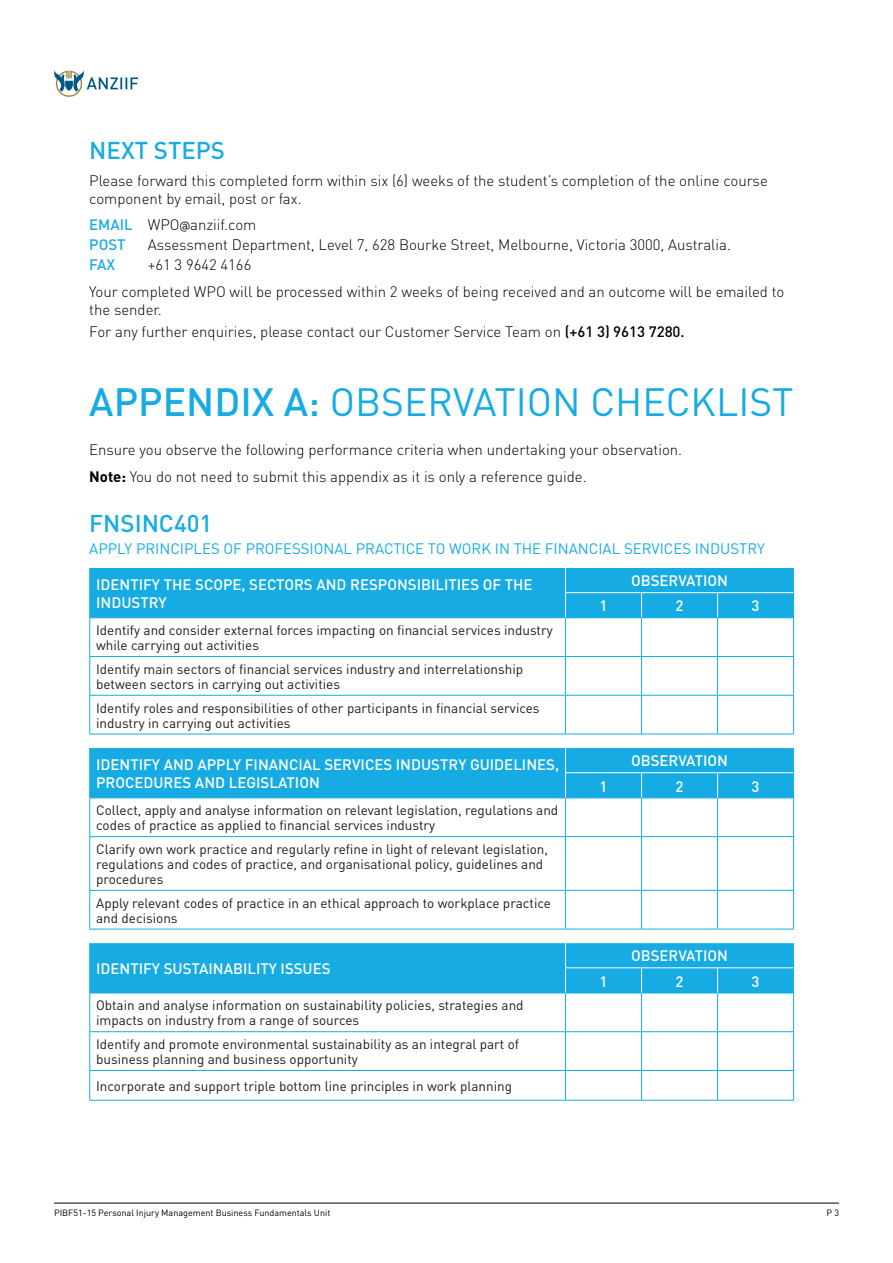
<style>
.page{position:relative;width:893px;height:1263px;background:#fff}
.page>*{position:absolute;margin:0;border:0;box-sizing:border-box;transform-origin:0 0}
.t1{font:39px "DIN";color:#16ace3}
.t2{font:500 24px "DIN";color:#16ace3}
.t3{font:300 15px/26.5px "DIN";color:#000}
.t4{font:500 15px/18px "DIN";color:#fff}
.t5{font:15px "DIN";color:#16ace3}
.t6{font:500 15px "DIN";color:#16ace3}
.t7{font:13.5px/15px "DIN";color:#1c1c1c}
.t8{font:9px "DIN";color:#000}
.s1{font-weight:500;color:#16ace3}
.s2{font-family:"Dosis";font-weight:400}
.s3{font-weight:500}
.s4{font-weight:700}
</style>
<div class="page">
<hr style="left:54px;top:1203px;width:785px;height:1px;background:#000">
<svg style="left:54px;top:70px;width:84px;height:26px"></svg>
<hr style="left:89px;top:656px;width:477px;height:1px;background:#16ace3">
<hr style="left:89px;top:695px;width:477px;height:1px;background:#16ace3">
<hr style="left:89px;top:618px;width:1px;height:38px;background:#16ace3">
<hr style="left:89px;top:657px;width:1px;height:38px;background:#16ace3">
<hr style="left:89px;top:696px;width:1px;height:38px;background:#16ace3">
<hr style="left:89px;top:734px;width:477px;height:1px;background:#16ace3">
<hr style="left:565px;top:618px;width:1px;height:38px;background:#16ace3">
<hr style="left:793px;top:618px;width:1px;height:38px;background:#16ace3">
<hr style="left:565px;top:657px;width:1px;height:38px;background:#16ace3">
<hr style="left:793px;top:657px;width:1px;height:38px;background:#16ace3">
<hr style="left:565px;top:696px;width:1px;height:38px;background:#16ace3">
<hr style="left:718px;top:656px;width:76px;height:1px;background:#16ace3">
<hr style="left:717px;top:657px;width:1px;height:38px;background:#16ace3">
<hr style="left:717px;top:618px;width:1px;height:38px;background:#16ace3">
<hr style="left:642px;top:656px;width:76px;height:1px;background:#16ace3">
<hr style="left:641px;top:618px;width:1px;height:38px;background:#16ace3">
<hr style="left:566px;top:656px;width:76px;height:1px;background:#16ace3">
<hr style="left:641px;top:657px;width:1px;height:38px;background:#16ace3">
<hr style="left:566px;top:695px;width:76px;height:1px;background:#16ace3">
<hr style="left:566px;top:734px;width:76px;height:1px;background:#16ace3">
<hr style="left:642px;top:695px;width:76px;height:1px;background:#16ace3">
<hr style="left:641px;top:696px;width:1px;height:38px;background:#16ace3">
<hr style="left:642px;top:734px;width:76px;height:1px;background:#16ace3">
<hr style="left:718px;top:695px;width:76px;height:1px;background:#16ace3">
<hr style="left:717px;top:696px;width:1px;height:38px;background:#16ace3">
<hr style="left:793px;top:696px;width:1px;height:38px;background:#16ace3">
<hr style="left:718px;top:734px;width:76px;height:1px;background:#16ace3">
<div style="left:89px;top:567px;width:705px;height:51px;background:#16ace3"></div>
<hr style="left:89px;top:836px;width:477px;height:1px;background:#16ace3">
<hr style="left:89px;top:890px;width:477px;height:1px;background:#16ace3">
<hr style="left:89px;top:798px;width:1px;height:38px;background:#16ace3">
<hr style="left:89px;top:837px;width:1px;height:53px;background:#16ace3">
<hr style="left:89px;top:891px;width:1px;height:38px;background:#16ace3">
<hr style="left:89px;top:929px;width:477px;height:1px;background:#16ace3">
<hr style="left:565px;top:798px;width:1px;height:38px;background:#16ace3">
<hr style="left:565px;top:837px;width:1px;height:53px;background:#16ace3">
<hr style="left:565px;top:891px;width:1px;height:38px;background:#16ace3">
<hr style="left:793px;top:798px;width:1px;height:38px;background:#16ace3">
<hr style="left:793px;top:837px;width:1px;height:53px;background:#16ace3">
<hr style="left:718px;top:836px;width:76px;height:1px;background:#16ace3">
<hr style="left:717px;top:837px;width:1px;height:53px;background:#16ace3">
<hr style="left:717px;top:798px;width:1px;height:38px;background:#16ace3">
<hr style="left:642px;top:836px;width:76px;height:1px;background:#16ace3">
<hr style="left:641px;top:798px;width:1px;height:38px;background:#16ace3">
<hr style="left:566px;top:836px;width:76px;height:1px;background:#16ace3">
<hr style="left:641px;top:837px;width:1px;height:53px;background:#16ace3">
<hr style="left:566px;top:890px;width:76px;height:1px;background:#16ace3">
<hr style="left:566px;top:929px;width:76px;height:1px;background:#16ace3">
<hr style="left:642px;top:890px;width:76px;height:1px;background:#16ace3">
<hr style="left:641px;top:891px;width:1px;height:38px;background:#16ace3">
<hr style="left:642px;top:929px;width:76px;height:1px;background:#16ace3">
<hr style="left:718px;top:890px;width:76px;height:1px;background:#16ace3">
<hr style="left:717px;top:891px;width:1px;height:38px;background:#16ace3">
<hr style="left:793px;top:891px;width:1px;height:38px;background:#16ace3">
<hr style="left:718px;top:929px;width:76px;height:1px;background:#16ace3">
<svg style="left:89px;top:747px;width:705px;height:51px;background:#1daee3"></svg>
<hr style="left:89px;top:993px;width:1px;height:38px;background:#16ace3">
<hr style="left:565px;top:993px;width:1px;height:38px;background:#16ace3">
<hr style="left:89px;top:1032px;width:1px;height:38px;background:#16ace3">
<hr style="left:565px;top:1032px;width:1px;height:38px;background:#16ace3">
<svg style="left:89px;top:1071px;width:1px;height:29px"></svg>
<svg style="left:565px;top:1071px;width:1px;height:29px"></svg>
<hr style="left:89px;top:1031px;width:477px;height:1px;background:#16ace3">
<hr style="left:89px;top:1070px;width:477px;height:1px;background:#16ace3">
<hr style="left:89px;top:1100px;width:477px;height:1px;background:#16ace3">
<hr style="left:793px;top:993px;width:1px;height:38px;background:#16ace3">
<hr style="left:793px;top:1032px;width:1px;height:38px;background:#16ace3">
<hr style="left:718px;top:1031px;width:76px;height:1px;background:#16ace3">
<hr style="left:717px;top:1032px;width:1px;height:38px;background:#16ace3">
<hr style="left:717px;top:993px;width:1px;height:38px;background:#16ace3">
<hr style="left:642px;top:1031px;width:76px;height:1px;background:#16ace3">
<hr style="left:641px;top:993px;width:1px;height:38px;background:#16ace3">
<hr style="left:566px;top:1031px;width:76px;height:1px;background:#16ace3">
<hr style="left:641px;top:1032px;width:1px;height:38px;background:#16ace3">
<hr style="left:566px;top:1070px;width:76px;height:1px;background:#16ace3">
<hr style="left:566px;top:1100px;width:76px;height:1px;background:#16ace3">
<hr style="left:642px;top:1070px;width:76px;height:1px;background:#16ace3">
<svg style="left:641px;top:1071px;width:1px;height:29px"></svg>
<hr style="left:642px;top:1100px;width:76px;height:1px;background:#16ace3">
<hr style="left:718px;top:1070px;width:76px;height:1px;background:#16ace3">
<svg style="left:717px;top:1071px;width:1px;height:29px"></svg>
<svg style="left:793px;top:1071px;width:1px;height:29px"></svg>
<hr style="left:718px;top:1100px;width:76px;height:1px;background:#16ace3">
<div style="left:89px;top:943px;width:705px;height:50px;background:#16ace3"></div>
<h2 class="t2" style="left:89px;top:135px;width:137px">NEXT STEPS</h2>
<p class="t3" style="left:89px;top:171px;width:680px;line-height:18px">Please forward this completed form within six (6) weeks of the student’s completion of the online course component by email, post or fax.</p>
<p class="t3" style="left:89px;top:215px;width:169px;line-height:20.1px"><span class="s1">EMAIL</span> WPO<span class="s2">@</span>anziif.com<br><span class="s1">POST</span></p>
<p class="t3" style="left:148px;top:231px;width:585px">Assessment Department, Level 7, 628 Bourke Street, Melbourne, Victoria 3000, Australia.</p>
<p class="t3" style="left:89px;top:252px;width:697px;text-indent:58px">+61 3 9642 4166<br>Your completed WPO will be processed within 2 weeks of being received and an outcome will be emailed to</p>
<p class="t3" style="left:89px;top:298px;width:597px;line-height:22.2px">the sender.<br>For any further enquiries, please contact our Customer Service Team on <span class="s3">(+61 3) 9613 7280.</span></p>
<p class="t6" style="left:89px;top:255px;width:27px">FAX</p>
<h1 class="t1" style="left:89px;top:378px;width:706px"><span class="s3">APPENDIX A:</span> OBSERVATION CHECKLIST</h1>
<p class="t3" style="left:89px;top:437px;width:594px">Ensure you observe the following performance criteria when undertaking your observation.<br><span class="s4">Note:</span> You do not need to submit this appendix as it is only a reference guide.</p>
<h2 class="t2" style="left:89px;top:508px;width:124px">FNSINC401</h2>
<p class="t5" style="left:89px;top:539px;width:677px">APPLY PRINCIPLES OF PROFESSIONAL PRACTICE TO WORK IN THE FINANCIAL SERVICES INDUSTRY</p>
<p class="t4" style="left:96px;top:575px;width:438px">IDENTIFY THE SCOPE, SECTORS AND RESPONSIBILITIES OF THE<br>INDUSTRY</p>
<p class="t4" style="left:631px;top:571px;width:99px">OBSERVATION</p>
<p class="t4" style="left:600px;top:596px;width:9px">1</p>
<p class="t4" style="left:676px;top:596px;width:9px">2</p>
<p class="t4" style="left:752px;top:596px;width:9px">3</p>
<p class="t7" style="left:96px;top:622px;width:458px">Identify and consider external forces impacting on financial services industry while carrying out activities</p>
<p class="t7" style="left:96px;top:661px;width:428px">Identify main sectors of financial services industry and interrelationship between sectors in carrying out activities</p>
<p class="t7" style="left:96px;top:700px;width:445px">Identify roles and responsibilities of other participants in financial services industry in carrying out activities</p>
<p class="t4" style="left:96px;top:755px;width:465px">IDENTIFY AND APPLY FINANCIAL SERVICES INDUSTRY GUIDELINES,<br>PROCEDURES AND LEGISLATION</p>
<p class="t4" style="left:631px;top:751px;width:99px">OBSERVATION</p>
<p class="t4" style="left:600px;top:776px;width:9px">1</p>
<p class="t4" style="left:676px;top:776px;width:9px">2</p>
<p class="t4" style="left:752px;top:776px;width:9px">3</p>
<p class="t7" style="left:96px;top:803px;width:464px">Collect, apply and analyse information on relevant legislation, regulations and codes of practice as applied to financial services industry</p>
<p class="t7" style="left:96px;top:841px;width:453px">Clarify own work practice and regularly refine in light of relevant legislation, regulations and codes of practice, and organisational policy, guidelines and procedures</p>
<p class="t7" style="left:96px;top:895px;width:456px">Apply relevant codes of practice in an ethical approach to workplace practice and decisions</p>
<p class="t4" style="left:96px;top:959px;width:236px">IDENTIFY SUSTAINABILITY ISSUES</p>
<p class="t7" style="left:96px;top:998px;width:429px">Obtain and analyse information on sustainability policies, strategies and impacts on industry from a range of sources</p>
<p class="t7" style="left:96px;top:1036px;width:425px">Identify and promote environmental sustainability as an integral part of business planning and business opportunity</p>
<p class="t7" style="left:96px;top:1078px;width:417px">Incorporate and support triple bottom line principles in work planning</p>
<p class="t4" style="left:631px;top:946px;width:99px">OBSERVATION</p>
<p class="t4" style="left:600px;top:972px;width:9px">1</p>
<p class="t4" style="left:676px;top:972px;width:9px">2</p>
<p class="t4" style="left:752px;top:972px;width:9px">3</p>
<p class="t8" style="left:54px;top:1207px;width:278px">PIBF51-15 Personal Injury Management Business Fundamentals Unit</p>
<p class="t8" style="left:826px;top:1207px;width:14px">P 3</p>
</div>
